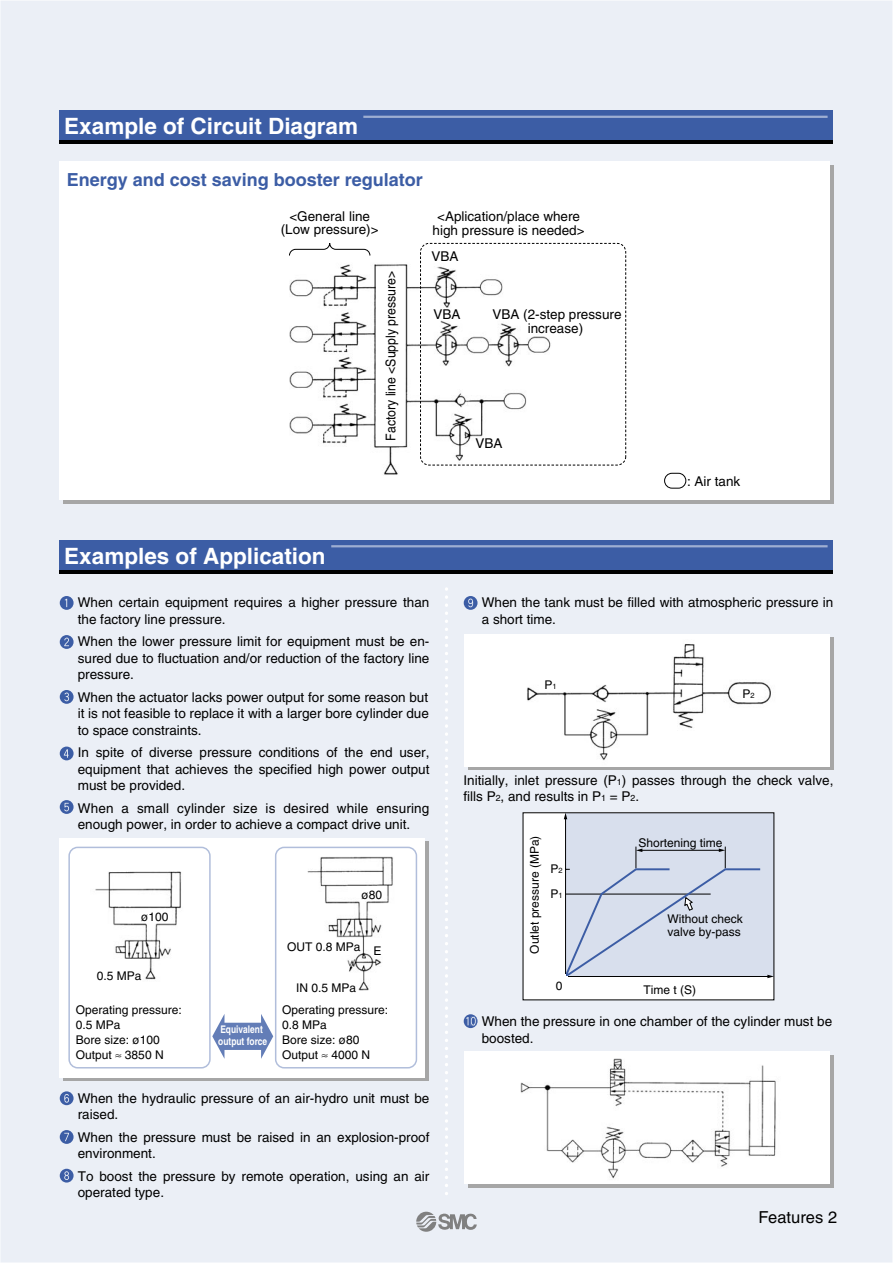
<style>
.page{position:relative;width:893px;height:1263px;background:#ebeff6}
.page>*{position:absolute;margin:0;border:0;box-sizing:border-box;transform-origin:0 0}
.t1{font:700 22.5px "Helvetica";color:#fff}
.t2{font:700 18px "Helvetica";color:#3c5da5}
.t3{font:16.5px "Helvetica";color:#000}
.t4{font:13.5px/16.5px "Helvetica";color:#000}
.t5{font:13.5px "Helvetica";color:#000;scale:.91 1}
.t6{font:12px/15px "Helvetica";color:#000}
.t7{font:700 10.5px/12px "Helvetica";color:#fff;scale:.8 1}
.s1{font-size:7.5px}
.s2{font-size:8.85px}
</style>
<div class="page">
<div style="left:60px;top:162px;width:770px;height:338px;background:#fff"></div>
<svg style="left:468px;top:638px;width:365px;height:132px;background:#b7b7b7"></svg>
<div style="left:464px;top:634px;width:366px;height:132px;background:#fff"></div>
<div style="left:468px;top:1055px;width:365px;height:133px;background:#a6a6a6"></div>
<div style="left:464px;top:1052px;width:366px;height:132px;background:#fff"></div>
<div style="left:63px;top:842px;width:366px;height:239px;background:linear-gradient(to right,#a6a6a6,#a6a6a6)"></div>
<div style="left:60px;top:838px;width:365px;height:239px;background:#fff"></div>
<div style="left:68px;top:847px;width:143px;height:221px;border:2px solid #b1bedb;border-radius:9px"></div>
<div style="left:275px;top:847px;width:142px;height:221px;border:2px solid #b1bedb;border-radius:9px"></div>
<svg style="left:212px;top:1014px;width:61px;height:45px"></svg>
<img style="left:527px;top:644px;width:244px;height:117px">
<img style="left:520px;top:1058px;width:256px;height:121px">
<svg style="left:445px;top:589px;width:3px;height:606px"></svg>
<div style="left:523px;top:813px;width:251px;height:187px;background:#fff"></div>
<div style="left:566px;top:813px;width:208px;height:163px;background:#d8dfed"></div>
<hr style="left:565px;top:818px;width:1px;height:159px;background:#000">
<svg style="left:564px;top:813px;width:3px;height:6px"></svg>
<svg style="left:565px;top:847px;width:209px;height:132px"></svg>
<img style="left:95px;top:871px;width:86px;height:109px">
<img style="left:307px;top:856px;width:86px;height:135px">
<img style="left:290px;top:242px;width:261px;height:233px">
<div style="left:664px;top:473px;width:22px;height:15px;border:1px solid #000;border-radius:7px"></div>
<div style="left:420px;top:243px;width:206px;height:222px;border:1px dashed #000;border-radius:9px"></div>
<svg style="left:289px;top:243px;width:82px;height:13px"></svg>
<div style="left:60px;top:114px;width:773px;height:30px;background:#000"></div>
<div style="left:60px;top:111px;width:773px;height:29px;background:#3c5da5"></div>
<hr style="left:363px;top:116px;width:465px;height:2px;background:#9eaed2">
<div style="left:60px;top:544px;width:773px;height:29px;background:#000"></div>
<div style="left:60px;top:540px;width:773px;height:30px;background:#3c5da5"></div>
<hr style="left:331px;top:545px;width:497px;height:2px;background:#9eaed2">
<svg style="left:60px;top:596px;width:14px;height:14px"></svg>
<svg style="left:60px;top:635px;width:14px;height:14px"></svg>
<svg style="left:60px;top:690px;width:14px;height:14px"></svg>
<svg style="left:60px;top:746px;width:14px;height:14px"></svg>
<svg style="left:60px;top:800px;width:14px;height:14px"></svg>
<svg style="left:60px;top:1091px;width:14px;height:14px"></svg>
<svg style="left:60px;top:1130px;width:14px;height:14px"></svg>
<svg style="left:60px;top:1169px;width:14px;height:13px"></svg>
<svg style="left:464px;top:1014px;width:14px;height:14px"></svg>
<svg style="left:464px;top:596px;width:14px;height:14px"></svg>
<svg style="left:416px;top:1212px;width:61px;height:20px"></svg>
<hr style="left:0;top:0;width:893px;height:1px;background:#fff">
<hr style="left:0;top:1262px;width:893px;height:1px;background:#fff">
<hr style="left:0;top:0;width:1px;height:1263px;background:#fff">
<hr style="left:892px;top:0;width:1px;height:1263px;background:#fff">
<p class="t1" style="left:64px;top:112px;width:295px">Example of Circuit Diagram</p>
<p class="t2" style="left:67px;top:169px;width:358px">Energy and cost saving booster regulator</p>
<p class="t4" style="left:281px;top:210px;width:99px;line-height:12.8px;text-align:center">&lt;General line (Low pressure)&gt;</p>
<p class="t4" style="left:433px;top:209px;width:153px;line-height:14.2px;text-align:center">&lt;Aplication/place where high pressure is needed&gt;</p>
<p class="t5" style="left:383px;top:441px;width:188px;rotate:-90deg">Factory line &lt;Supply pressure&gt;</p>
<p class="t4" style="left:432px;top:248px;width:29px">VBA</p>
<p class="t4" style="left:434px;top:306px;width:29px">VBA</p>
<p class="t4" style="left:492px;top:307px;width:131px;line-height:13.5px;text-align:center">VBA (2-step pressure increase)</p>
<p class="t4" style="left:476px;top:435px;width:29px">VBA</p>
<p class="t1" style="left:64px;top:542px;width:263px">Examples of Application</p>
<p class="t4" style="left:687px;top:472px;width:55px">: Air tank</p>
<p class="t4" style="left:78px;top:594px;width:353px">When certain equipment requires a higher pressure than the factory line pressure.</p>
<p class="t4" style="left:78px;top:633px;width:353px;text-align:justify">When the lower pressure limit for equipment must be en&shy;sured due to fluctuation and/or reduction of the factory line pressure.</p>
<p class="t4" style="left:78px;top:689px;width:353px;text-align:justify">When the actuator lacks power output for some reason but it is not feasible to replace it with a larger bore cylinder due to space constraints.</p>
<p class="t4" style="left:78px;top:744px;width:353px;text-align:justify">In spite of diverse pressure conditions of the end user, equipment that achieves the specified high power output must be provided.</p>
<p class="t4" style="left:78px;top:800px;width:353px">When a small cylinder size is desired while ensuring enough power, in order to achieve a compact drive unit.</p>
<p class="t6" style="left:141px;top:909px;width:29px">ø100</p>
<p class="t6" style="left:97px;top:968px;width:46px">0.5 MPa</p>
<p class="t6" style="left:361px;top:887px;width:22px">ø80</p>
<p class="t6" style="left:287px;top:939px;width:75px">OUT 0.8 MPa</p>
<p class="t6" style="left:296px;top:980px;width:62px">IN 0.5 MPa</p>
<p class="t6" style="left:374px;top:943px;width:10px">E</p>
<p class="t6" style="left:76px;top:1002px;width:108px">Operating pressure:<br>0.5 MPa<br>Bore size: ø100<br>Output ≈ 3850 N</p>
<p class="t6" style="left:282px;top:1002px;width:108px">Operating pressure:<br>0.8 MPa<br>Bore size: ø80<br>Output ≈ 4000 N</p>
<p class="t7" style="left:218px;top:1023px;width:63px">Equivalent output force</p>
<p class="t4" style="left:78px;top:1089px;width:353px">When the hydraulic pressure of an air-hydro unit must be raised.</p>
<p class="t4" style="left:78px;top:1128px;width:353px">When the pressure must be raised in an explosion-proof environment.</p>
<p class="t4" style="left:78px;top:1167px;width:353px">To boost the pressure by remote operation, using an air operated type.</p>
<p class="t4" style="left:482px;top:594px;width:353px">When the tank must be filled with atmospheric pressure in a short time.</p>
<p class="t6" style="left:544px;top:677px;width:14px">P<span class="s1">1</span></p>
<p class="t6" style="left:742px;top:686px;width:14px">P<span class="s1">2</span></p>
<p class="t4" style="left:463px;top:772px;width:371px">Initially, inlet pressure (P<span class="s2">1</span>) passes through the check valve, fills P<span class="s2">2</span>, and results in P<span class="s2">1</span> = P<span class="s2">2</span>.</p>
<p class="t6" style="left:527px;top:954px;width:120px;rotate:-90deg">Outlet pressure (MPa)</p>
<p class="t6" style="left:550px;top:856px;width:14px;line-height:24.8px">P<span class="s1">2<br></span>P<span class="s1">1</span></p>
<p class="t6" style="left:556px;top:978px;width:8px">0</p>
<p class="t6" style="left:639px;top:835px;width:86px">Shortening time</p>
<p class="t6" style="left:668px;top:911px;width:77px;line-height:13.5px">Without check valve by-pass</p>
<p class="t6" style="left:643px;top:982px;width:54px">Time t (S)</p>
<p class="t4" style="left:482px;top:1013px;width:352px">When the pressure in one chamber of the cylinder must be boosted.</p>
<p class="t3" style="left:759px;top:1208px;width:80px">Features 2</p>
</div>
